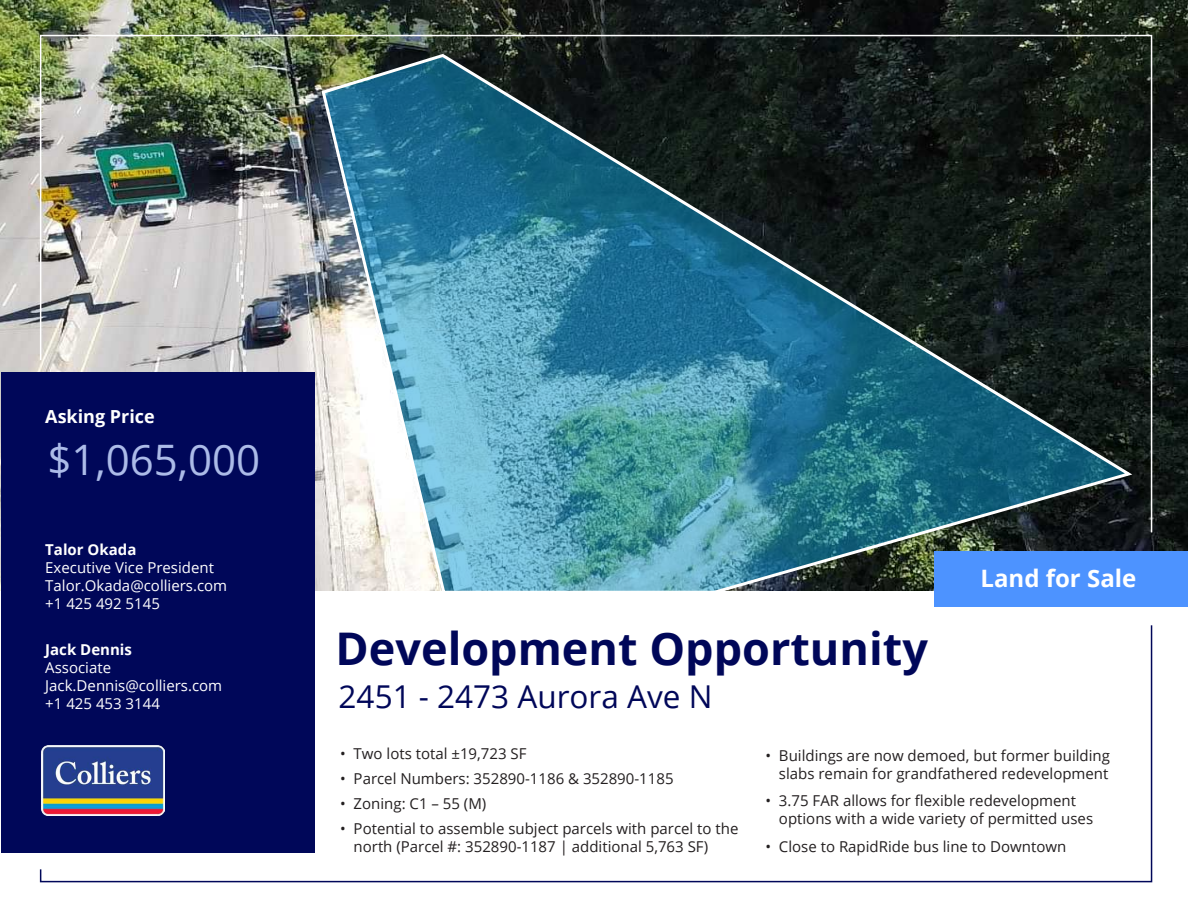
<style>
.page{position:relative;width:1188px;height:918px;background:#fff}
.page>*{position:absolute;margin:0;border:0;box-sizing:border-box;transform-origin:0 0}
.t1{font:700 45px "Open Sans";color:#000759}
.t2{font:42px "Open Sans";color:#acbbe8}
.t3{font:31.5px "Open Sans";color:#000759}
.t4{font:700 24px "Open Sans";color:#fff}
.t5{font:700 18px "Open Sans";color:#fff}
.t6{font:15px/18px "Open Sans";color:#231f20}
.t7{font:15px "Open Sans";color:#fff}
.t8{font:700 15px "Open Sans";color:#fff}
</style>
<div class="page">
<img style="left:0;top:0;width:1188px;height:591px">
<img style="left:320px;top:534px;width:813px;height:57px">
<div style="left:934px;top:552px;width:254px;height:55px;background:#4d93ff"></div>
<div style="left:1px;top:372px;width:313px;height:480px;background:#000759"></div>
<svg style="left:39px;top:624px;width:1114px;height:259px"></svg>
<img style="left:39px;top:34px;width:1114px;height:500px">
<p class="t5" style="left:45px;top:404px;width:111px">Asking Price</p>
<p class="t2" style="left:48px;top:431px;width:214px">$1,065,000</p>
<p class="t8" style="left:45px;top:539px;width:93px">Talor Okada</p>
<p class="t7" style="left:45px;top:558px;width:170px">Executive Vice President</p>
<p class="t7" style="left:45px;top:576px;width:183px">Talor.Okada@colliers.com</p>
<p class="t7" style="left:45px;top:594px;width:116px">+1 425 492 5145</p>
<p class="t8" style="left:45px;top:639px;width:88px">Jack Dennis</p>
<p class="t7" style="left:45px;top:657px;width:67px">Associate</p>
<p class="t7" style="left:45px;top:675px;width:178px">Jack.Dennis@colliers.com</p>
<p class="t7" style="left:45px;top:693px;width:116px">+1 425 453 3144</p>
<p class="t1" style="left:336px;top:617px;width:594px">Development Opportunity</p>
<p class="t3" style="left:339px;top:675px;width:375px">2451 - 2473 Aurora Ave N</p>
<p class="t4" style="left:981px;top:562px;width:157px">Land for Sale</p>
<p class="t6" style="left:340px;top:745px;width:188px">• Two lots total ±19,723 SF</p>
<p class="t6" style="left:340px;top:769px;width:335px">• Parcel Numbers: 352890-1186 &amp; 352890-1185</p>
<p class="t6" style="left:340px;top:794px;width:148px">• Zoning: C1 – 55 (M)</p>
<p class="t6" style="left:354px;top:819px;width:386px;text-indent:-14px">• Potential to assemble subject parcels with parcel to the north (Parcel #: 352890-1187 | additional 5,763 SF)</p>
<p class="t6" style="left:765px;top:746px;width:346px;text-align:right">• Buildings are now demoed, but former building slabs remain for grandfathered redevelopment</p>
<p class="t6" style="left:779px;top:791px;width:316px;text-indent:-14px">• 3.75 FAR allows for flexible redevelopment options with a wide variety of permitted uses</p>
<p class="t6" style="left:765px;top:837px;width:302px">• Close to RapidRide bus line to Downtown</p>
</div>
